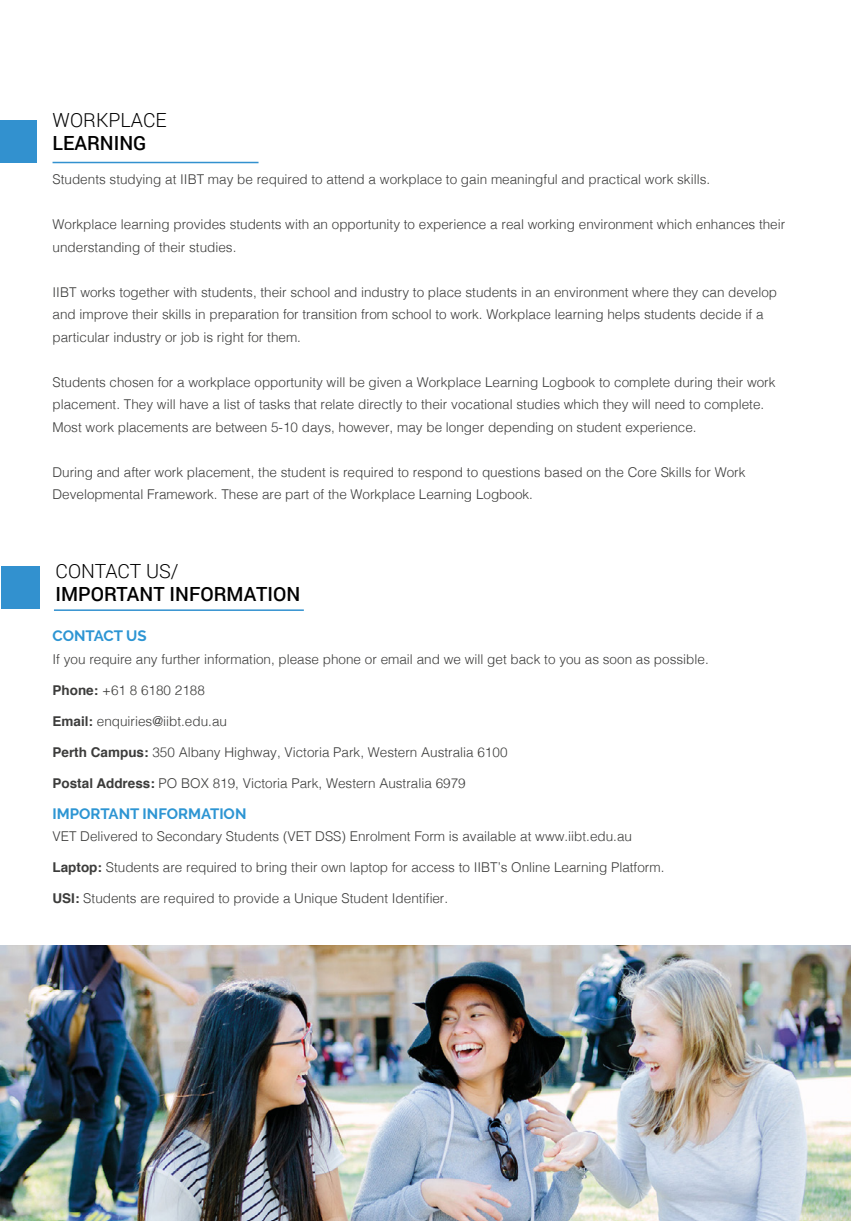
<style>
.page{position:relative;width:851px;height:1221px;background:#fff}
.page>*{position:absolute;margin:0;border:0;box-sizing:border-box;transform-origin:0 0}
.t1{font:500 19.5px "Roboto";color:#000}
.t2{font:300 19.5px "Roboto";color:#000}
.t3{font:700 15px "Raleway";color:#2d95d3}
.t4{font:300 13.5px/22.5px "Helvetica";color:#3c3c3b}
.s1{font-weight:700}
</style>
<div class="page">
<hr style="left:53px;top:162px;width:205px;height:1px;background:#3291cf">
<hr style="left:54px;top:609px;width:250px;height:2px;background:#3291cf">
<div style="left:1px;top:566px;width:39px;height:42px;background:#3291cf"></div>
<div style="left:0;top:120px;width:36px;height:43px;background:#3291cf"></div>
<img style="left:0;top:945px;width:850px;height:275px">
<h1 class="t2" style="left:53px;top:106px;width:116px">WORKPLACE</h1>
<h1 class="t1" style="left:53px;top:130px;width:95px">LEARNING</h1>
<p class="t4" style="left:53px;top:167px;width:659px">Students studying at IIBT may be required to attend a workplace to gain meaningful and practical work skills.</p>
<p class="t4" style="left:53px;top:212px;width:734px">Workplace learning provides students with an opportunity to experience a real working environment which enhances their understanding of their studies.</p>
<p class="t4" style="left:53px;top:280px;width:726px">IIBT works together with students, their school and industry to place students in an environment where they can develop and improve their skills in preparation for transition from school to work. Workplace learning helps students decide if a particular industry or job is right for them.</p>
<p class="t4" style="left:53px;top:370px;width:724px">Students chosen for a workplace opportunity will be given a Workplace Learning Logbook to complete during their work placement. They will have a list of tasks that relate directly to their vocational studies which they will need to complete.<br>Most work placements are between 5-10 days, however, may be longer depending on student experience.</p>
<p class="t4" style="left:53px;top:460px;width:694px">During and after work placement, the student is required to respond to questions based on the Core Skills for Work<br>Developmental Framework. These are part of the Workplace Learning Logbook.</p>
<h1 class="t2" style="left:55px;top:557px;width:125px">CONTACT US/</h1>
<h1 class="t1" style="left:55px;top:580px;width:246px">IMPORTANT INFORMATION</h1>
<p class="t3" style="left:53px;top:627px;width:95px">CONTACT US</p>
<p class="t4" style="left:53px;top:646px;width:657px">If you require any further information, please phone or email and we will get back to you as soon as possible.</p>
<p class="t4" style="left:53px;top:677px;width:154px"><span class="s1">Phone:</span> +61 8 6180 2188</p>
<p class="t4" style="left:53px;top:708px;width:176px"><span class="s1">Email:</span> enquiries@iibt.edu.au</p>
<p class="t4" style="left:53px;top:739px;width:456px"><span class="s1">Perth Campus:</span> 350 Albany Highway, Victoria Park, Western Australia 6100</p>
<p class="t4" style="left:53px;top:770px;width:414px"><span class="s1">Postal Address:</span> PO BOX 819, Victoria Park, Western Australia 6979</p>
<p class="t3" style="left:53px;top:805px;width:195px">IMPORTANT INFORMATION</p>
<p class="t4" style="left:53px;top:824px;width:581px">VET Delivered to Secondary Students (VET DSS) Enrolment Form is available at www.iibt.edu.au</p>
<p class="t4" style="left:53px;top:855px;width:613px"><span class="s1">Laptop:</span> Students are required to bring their own laptop for access to IIBT’s Online Learning Platform.</p>
<p class="t4" style="left:53px;top:886px;width:397px"><span class="s1">USI:</span> Students are required to provide a Unique Student Identifier.</p>
</div>
